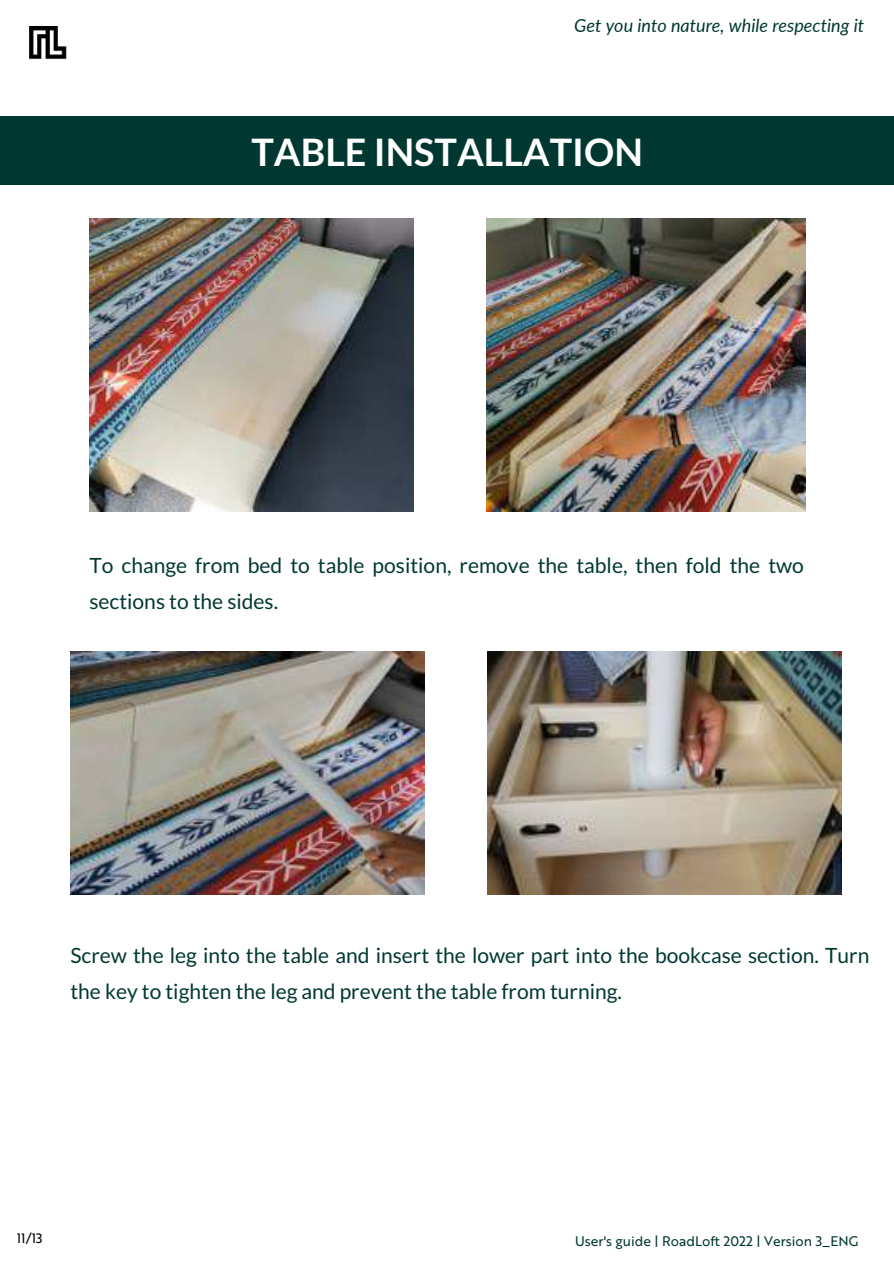
<style>
.page{position:relative;width:894px;height:1264px;background:#fff}
.page>*{position:absolute;margin:0;border:0;box-sizing:border-box;transform-origin:0 0}
.t1{font:700 37.8px "Lato";color:#fff}
.t2{font:21px/36px "Lato";color:#003831}
.t3{font:italic 18px "Lato";color:#003831}
.t4{font:13.5px "Brother 1816 Regular";color:#003831}
.t5{font:13.2px "Brother 1816 Regular";color:#000}
</style>
<div class="page">
<img style="left:89px;top:219px;width:325px;height:292px">
<img style="left:486px;top:219px;width:319px;height:292px">
<div style="left:0;top:116px;width:893px;height:68px;background:#003831"></div>
<img style="left:70px;top:652px;width:354px;height:242px">
<img style="left:487px;top:652px;width:354px;height:242px">
<img style="left:29px;top:26px;width:38px;height:34px">
<p class="t3" style="left:574px;top:13px;width:291px">Get you into nature, while respecting it</p>
<h1 class="t1" style="left:251px;top:131px;width:393px">TABLE INSTALLATION</h1>
<p class="t2" style="left:89px;top:547px;width:715px">To change from bed to table position, remove the table, then fold the two sections to the sides.</p>
<p class="t2" style="left:70px;top:937px;width:800px">Screw the leg into the table and insert the lower part into the bookcase section. Turn the key to tighten the leg and prevent the table from turning.</p>
<p class="t5" style="left:17px;top:1228px;width:27px">11/13</p>
<p class="t4" style="left:575px;top:1230px;width:284px">User's guide | RoadLoft 2022 | Version 3_ENG</p>
</div>
